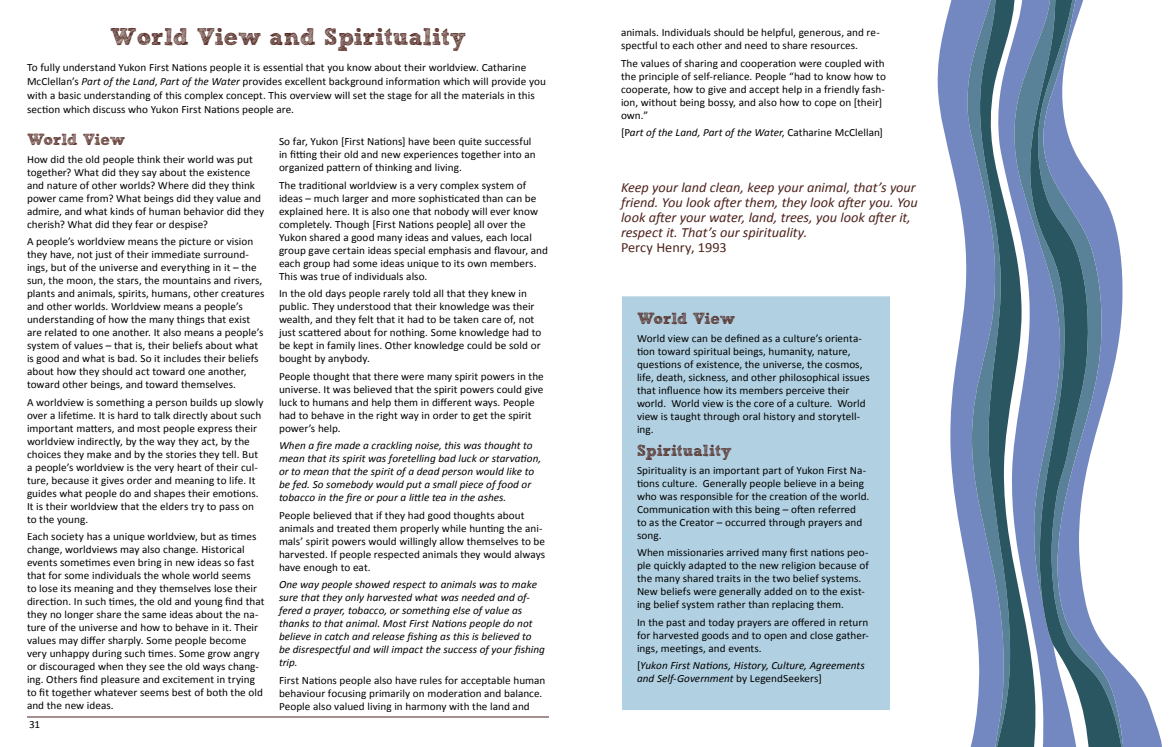
<style>
.page{position:relative;width:1170px;height:747px;background:#fff}
.page>*{position:absolute;margin:0;border:0;box-sizing:border-box;transform-origin:0 0}
.t1{font:24px "Sketch Rockwell";color:#4e231c}
.t2{font:16px "Sketch Rockwell";letter-spacing:-.005em;color:#4e231c}
.t3{font:italic 14px/15px "Calibri";color:#4e231c}
.t4{font:14px "Calibri";letter-spacing:-.005em;color:#4e231c}
.t5{font:11px/13px "Calibri";letter-spacing:.005em;color:#000}
.t6{font:italic 11px/13px "Calibri";color:#000}
.s1{font-style:italic}
.s2{font-style:normal}
</style>
<div class="page">
<div style="left:622px;top:296px;width:268px;height:414px;background:#b1d1e2"></div>
<svg style="left:937px;top:0;width:29px;height:561px"></svg>
<svg style="left:966px;top:0;width:12px;height:747px"></svg>
<svg style="left:1123px;top:665px;width:39px;height:82px;fill:#7388c1"></svg>
<svg style="left:1046px;top:0;width:77px;height:747px"></svg>
<svg style="left:978px;top:0;width:68px;height:747px;background:#6a87a5"></svg>
<hr style="left:27px;top:717px;width:522px;height:1px;background:#4e231c">
<h1 class="t1" style="left:110px;top:24px;width:357px">World View and Spirituality</h1>
<p class="t5" style="left:27px;top:60px;width:521px;line-height:14px">To fully understand Yukon First Nations people it is essential that you know about their worldview. Catharine McClellan’s <span class="s1">Part of the Land</span>, <span class="s1">Part of the Water</span> provides excellent background information which will provide you with a basic understanding of this complex concept. This overview will set the stage for all the materials in this section which discuss who Yukon First Nations people are.</p>
<h2 class="t2" style="left:27px;top:131px;width:100px">World View</h2>
<p class="t5" style="left:27px;top:152px;width:239px">How did the old people think their world was put together? What did they say about the existence and nature of other worlds? Where did they think power came from? What beings did they value and admire, and what kinds of human behavior did they cherish? What did they fear or despise?</p>
<p class="t5" style="left:27px;top:234px;width:239px">A people’s worldview means the picture or vision they have, not just of their immediate surround&shy;ings, but of the universe and everything in it – the sun, the moon, the stars, the mountains and rivers, plants and animals, spirits, humans, other creatures and other worlds. Worldview means a people’s understanding of how the many things that exist are related to one another. It also means a people’s system of values – that is, their beliefs about what is good and what is bad. So it includes their beliefs about how they should act toward one another, toward other beings, and toward themselves.</p>
<p class="t5" style="left:27px;top:395px;width:238px">A worldview is something a person builds up slowly over a lifetime. It is hard to talk directly about such important matters, and most people express their worldview indirectly, by the way they act, by the choices they make and by the stories they tell. But a people’s worldview is the very heart of their cul&shy;ture, because it gives order and meaning to life. It guides what people do and shapes their emotions.<br>It is their worldview that the elders try to pass on to the young.</p>
<p class="t5" style="left:27px;top:529px;width:239px">Each society has a unique worldview, but as times change, worldviews may also change. Historical events sometimes even bring in new ideas so fast that for some individuals the whole world seems<br>to lose its meaning and they themselves lose their direction. In such times, the old and young find that they no longer share the same ideas about the na&shy;ture of the universe and how to behave in it. Their values may differ sharply. Some people become very unhappy during such times. Some grow angry or discouraged when they see the old ways chang&shy;ing. Others find pleasure and excitement in trying to fit together whatever seems best of both the old and the new ideas.</p>
<p class="t5" style="left:29px;top:718px;width:13px">31</p>
<p class="t5" style="left:279px;top:135px;width:258px">So far, Yukon [First Nations] have been quite successful in fitting their old and new experiences together into an organized pattern of thinking and living.</p>
<p class="t5" style="left:279px;top:178px;width:271px">The traditional worldview is a very complex system of ideas – much larger and more sophisticated than can be explained here. It is also one that nobody will ever know completely. Though [First Nations people] all over the Yukon shared a good many ideas and values, each local group gave certain ideas special emphasis and flavour, and each group had some ideas unique to its own members.<br>This was true of individuals also.</p>
<p class="t5" style="left:279px;top:287px;width:264px">In the old days people rarely told all that they knew in public. They understood that their knowledge was their wealth, and they felt that it had to be taken care of, not just scattered about for nothing. Some knowledge had to be kept in family lines. Other knowledge could be sold or bought by anybody.</p>
<p class="t5" style="left:279px;top:369px;width:266px">People thought that there were many spirit powers in the universe. It was believed that the spirit powers could give luck to humans and help them in different ways. People had to behave in the right way in order to get the spirit power’s help.</p>
<p class="t6" style="left:279px;top:439px;width:264px">When a fire made a crackling noise, this was thought to mean that its spirit was foretelling bad luck or starvation, or to mean that the spirit of a dead person would like to be fed. So somebody would put a small piece of food or tobacco in the fire or pour a little tea in the ashes.</p>
<p class="t5" style="left:279px;top:508px;width:268px">People believed that if they had good thoughts about animals and treated them properly while hunting the ani&shy;mals’ spirit powers would willingly allow themselves to be harvested. If people respected animals they would always have enough to eat.</p>
<p class="t6" style="left:279px;top:578px;width:267px">One way people showed respect to animals was to make sure that they only harvested what was needed and of&shy;fered a prayer, tobacco, or something else of value as thanks to that animal. Most First Nations people do not believe in catch and release fishing as this is believed to be disrespectful and will impact the success of your fishing trip.</p>
<p class="t5" style="left:279px;top:673px;width:268px">First Nations people also have rules for acceptable human behaviour focusing primarily on moderation and balance.<br>People also valued living in harmony with the land and</p>
<p class="t5" style="left:621px;top:26px;width:260px">animals. Individuals should be helpful, generous, and re&shy;spectful to each other and need to share resources.</p>
<p class="t5" style="left:621px;top:56px;width:266px">The values of sharing and cooperation were coupled with the principle of self-reliance. People “had to know how to cooperate, how to give and accept help in a friendly fash&shy;ion, without being bossy, and also how to cope on [their] own.”</p>
<p class="t6" style="left:621px;top:126px;width:264px"><span class="s2">[P</span>art of the Land, Part of the Water<span class="s2">, Catharine McClellan]</span></p>
<p class="t3" style="left:621px;top:179px;width:298px">Keep your land clean, keep your animal, that’s your friend. You look after them, they look after you. You look after your water, land, trees, you look after it, respect it. That’s our spirituality.</p>
<p class="t4" style="left:621px;top:238px;width:107px">Percy Henry, 1993</p>
<h2 class="t2" style="left:637px;top:310px;width:100px">World View</h2>
<p class="t5" style="left:637px;top:331px;width:234px">World view can be defined as a culture’s orienta&shy;tion toward spiritual beings, humanity, nature, questions of existence, the universe, the cosmos, life, death, sickness, and other philosophical issues that influence how its members perceive their world. World view is the core of a culture. World view is taught through oral history and storytell&shy;ing.</p>
<h2 class="t2" style="left:637px;top:442px;width:96px">Spirituality</h2>
<p class="t5" style="left:637px;top:463px;width:234px">Spirituality is an important part of Yukon First Na&shy;tions culture. Generally people believe in a being who was responsible for the creation of the world.<br>Communication with this being – often referred<br>to as the Creator – occurred through prayers and song.</p>
<p class="t5" style="left:637px;top:546px;width:233px">When missionaries arrived many first nations peo&shy;ple quickly adapted to the new religion because of the many shared traits in the two belief systems.<br>New beliefs were generally added on to the exist&shy;ing belief system rather than replacing them.</p>
<p class="t5" style="left:637px;top:615px;width:234px;text-align:justify">In the past and today prayers are offered in return for harvested goods and to open and close gather&shy;ings, meetings, and events.</p>
<p class="t6" style="left:637px;top:659px;width:229px"><span class="s2">[</span>Yukon First Nations, History, Culture, Agreements and Self-Government <span class="s2">by LegendSeekers]</span></p>
</div>
